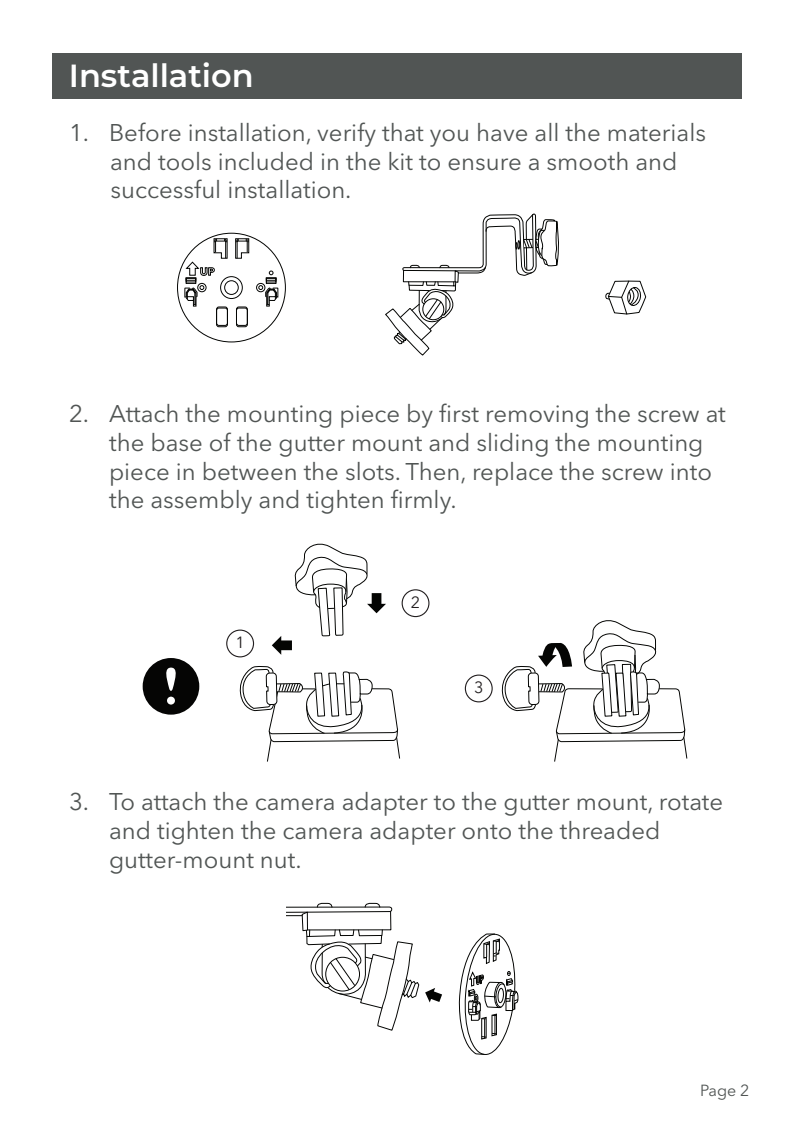
<style>
.page{position:relative;width:794px;height:1134px;background:#fff}
.page>*{position:absolute;margin:0;border:0;box-sizing:border-box;transform-origin:0 0}
.t1{font:600 32px "Montserrat";color:#fff}
.t2{font:24px/28.8px "Avenir Next LT Pro";color:#515554}
.t3{font:16px "Avenir Next LT Pro";color:#515554}
.t4{font:16px "Avenir Next LT Pro";color:#231f20}
</style>
<div class="page">
<div style="left:52px;top:54px;width:689px;height:45px;background:#515554"></div>
<svg style="left:385px;top:213px;width:174px;height:143px"></svg>
<div style="left:220px;top:276px;width:23px;height:23px;border:1px solid #040503;border-radius:50%"></div>
<div style="left:224px;top:280px;width:15px;height:15px;border:1px solid #040503;border-radius:50%"></div>
<div style="left:236px;top:307px;width:12px;height:20px;border:1px solid #040503;border-radius:2px"></div>
<div style="left:236px;top:308px;width:12px;height:18px;border:1px solid #040503;border-radius:2px"></div>
<div style="left:216px;top:307px;width:12px;height:20px;border:1px solid #040503;border-radius:2px"></div>
<div style="left:216px;top:308px;width:12px;height:18px;border:1px solid #040503;border-radius:2px"></div>
<div style="left:256px;top:283px;width:9px;height:9px;border:1px solid #040503;border-radius:50%"></div>
<svg style="left:235px;top:238px;width:14px;height:21px"></svg>
<svg style="left:258px;top:271px;width:21px;height:36px"></svg>
<svg style="left:184px;top:238px;width:44px;height:69px"></svg>
<svg style="left:605px;top:280px;width:41px;height:35px"></svg>
<svg style="left:143px;top:658px;width:56px;height:57px"></svg>
<svg style="left:237px;top:543px;width:163px;height:219px"></svg>
<div style="left:226px;top:629px;width:28px;height:28px;border:1px solid #231f20;border-radius:50%"></div>
<div style="left:401px;top:589px;width:28px;height:28px;border:1px solid #231f20;border-radius:50%"></div>
<svg style="left:501px;top:620px;width:187px;height:142px"></svg>
<div style="left:465px;top:674px;width:28px;height:28px;border:1px solid #231f20;border-radius:50%"></div>
<svg style="left:425px;top:988px;width:17px;height:14px"></svg>
<svg style="left:286px;top:902px;width:133px;height:129px"></svg>
<svg style="left:458px;top:933px;width:61px;height:122px"></svg>
<h1 class="t1" style="left:69px;top:55px;width:186px">Installation</h1>
<p class="t2" style="left:110px;top:118px;width:597px;text-indent:-41px">1. Before installation, verify that you have all the materials and tools included in the kit to ensure a smooth and successful installation.</p>
<p class="t2" style="left:109px;top:399px;width:618px;text-indent:-40px">2. Attach the mounting piece by first removing the screw at the base of the gutter mount and sliding the mounting piece in between the slots. Then, replace the screw into the assembly and tighten firmly.</p>
<p class="t4" style="left:235px;top:633px;width:11px">1</p>
<p class="t4" style="left:411px;top:593px;width:11px">2</p>
<p class="t4" style="left:474px;top:678px;width:11px">3</p>
<p class="t2" style="left:109px;top:787px;width:615px;text-indent:-40px">3. To attach the camera adapter to the gutter mount, rotate and tighten the camera adapter onto the threaded gutter-mount nut.</p>
<p class="t3" style="left:700px;top:1081px;width:51px">Page 2</p>
</div>
